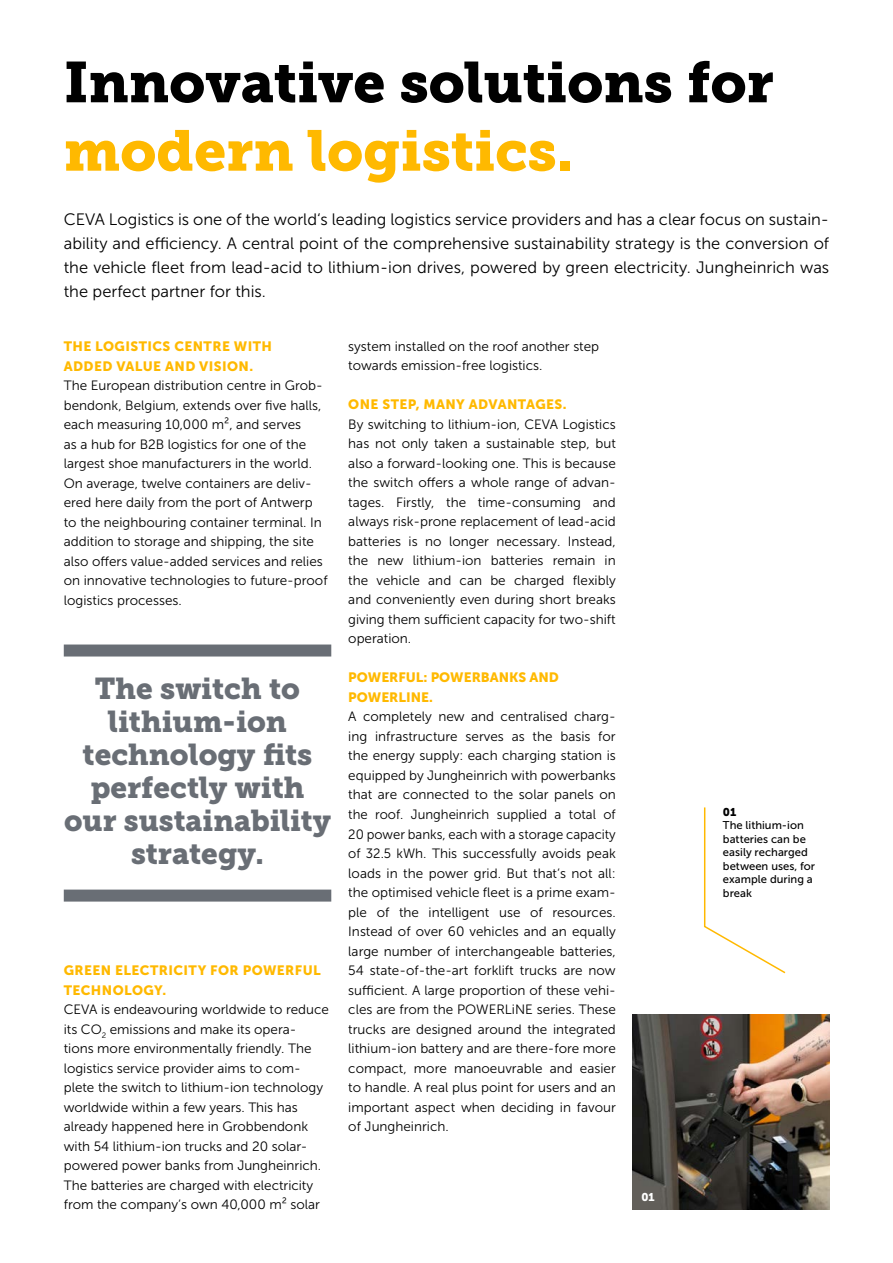
<style>
.page{position:relative;width:893px;height:1263px;background:#fff}
.page>*{position:absolute;margin:0;border:0;box-sizing:border-box;transform-origin:0 0}
.t1{font:57px "Museo JH Slab 900";color:#000}
.t2{font:57px "Museo JH Slab 900";color:#ffb900}
.t3{font:30px/33px "Museo JH Slab 900";color:#696e75;text-align:center}
.t4{font:16.5px/24px "Museo JH Sans 300";color:#000;text-align:justify}
.t5{font:13.5px/19.5px "Museo JH Sans 300";color:#000}
.t6{font:13.5px/19.5px "Museo JH Sans 900";letter-spacing:.03em;color:#ffb900}
.t7{font:13.5px/19.5px "Museo JH Sans 900";color:#ffb900}
.t8{font:11.25px/13.5px "Museo JH Sans 500";color:#000}
.t9{font:11.25px "Museo JH Slab 900";color:#fff}
.t10{font:11.25px "Museo JH Sans 900";color:#000}
</style>
<div class="page">
<img style="left:633px;top:1015px;width:196px;height:195px">
<svg style="left:704px;top:807px;width:82px;height:167px"></svg>
<div style="left:64px;top:644px;width:267px;height:12px;background:#696e75"></div>
<div style="left:64px;top:889px;width:267px;height:12px;background:#696e75"></div>
<h1 class="t1" style="left:64px;top:49px;width:711px">Innovative solutions for</h1>
<h1 class="t2" style="left:64px;top:118px;width:511px">modern logistics.</h1>
<p class="t4" style="left:64px;top:207px;width:767px">CEVA Logistics is one of the world‘s leading logistics service providers and has a clear focus on sustain&shy;ability and efficiency. A central point of the comprehensive sustainability strategy is the conversion of the vehicle fleet from lead-acid to lithium-ion drives, powered by green electricity. Jungheinrich was the perfect partner for this.</p>
<p class="t6" style="left:64px;top:336px;width:210px">THE LOGISTICS CENTRE WITH<br>ADDED VALUE AND VISION.</p>
<p class="t5" style="left:64px;top:376px;width:265px">The European distribution centre in Grob&shy;bendonk, Belgium, extends over five halls, each measuring 10,000 m², and serves<br>as a hub for B2B logistics for one of the largest shoe manufacturers in the world.<br>On average, twelve containers are deliv&shy;ered here daily from the port of Antwerp to the neighbouring container terminal. In addition to storage and shipping, the site also offers value-added services and relies on innovative technologies to future-proof logistics processes.</p>
<h2 class="t3" style="left:64px;top:672px;width:268px">The switch to lithium-ion technology fits perfectly with our sustainability strategy.</h2>
<p class="t6" style="left:64px;top:960px;width:259px">GREEN ELECTRICITY FOR POWERFUL<br>TECHNOLOGY.</p>
<p class="t5" style="left:64px;top:1000px;width:267px">CEVA is endeavouring worldwide to reduce its CO<sub>2</sub> emissions and make its opera&shy;tions more environmentally friendly. The logistics service provider aims to com&shy;plete the switch to lithium-ion technology worldwide within a few years. This has already happened here in Grobbendonk with 54 lithium-ion trucks and 20 solar&shy;powered power banks from Jungheinrich.<br>The batteries are charged with electricity from the company‘s own 40,000 m² solar</p>
<p class="t5" style="left:348px;top:337px;width:252px">system installed on the roof another step towards emission-free logistics.</p>
<p class="t6" style="left:348px;top:395px;width:220px">ONE STEP, MANY ADVANTAGES.</p>
<p class="t5" style="left:348px;top:415px;width:269px;text-align:justify">By switching to lithium-ion, CEVA Logistics has not only taken a sustainable step, but also a forward-looking one. This is because the switch offers a whole range of advan&shy;tages. Firstly, the time-consuming and always risk-prone replacement of lead-acid batteries is no longer necessary. Instead, the new lithium-ion batteries remain in the vehicle and can be charged flexibly and conveniently even during short breaks giving them sufficient capacity for two-shift operation.</p>
<p class="t7" style="left:348px;top:668px;width:212px">POWERFUL: POWERBANKS AND<br>POWERLINE.</p>
<p class="t5" style="left:348px;top:707px;width:269px;text-align:justify">A completely new and centralised charg&shy;ing infrastructure serves as the basis for the energy supply: each charging station is equipped by Jungheinrich with powerbanks that are connected to the solar panels on the roof. Jungheinrich supplied a total of 20 power banks, each with a storage capacity of 32.5 kWh. This successfully avoids peak loads in the power grid. But that‘s not all: the optimised vehicle fleet is a prime exam&shy;ple of the intelligent use of resources.<br>Instead of over 60 vehicles and an equally large number of interchangeable batteries, 54 state-of-the-art forklift trucks are now sufficient. A large proportion of these vehi&shy;cles are from the POWERLiNE series. These trucks are designed around the integrated lithium-ion battery and are there-fore more compact, more manoeuvrable and easier to handle. A real plus point for users and an important aspect when deciding in favour of Jungheinrich.</p>
<p class="t9" style="left:641px;top:1191px;width:15px">01</p>
<p class="t10" style="left:723px;top:805px;width:15px">01</p>
<p class="t8" style="left:723px;top:819px;width:94px">The lithium-ion batteries can be easily recharged between uses, for example during a break</p>
</div>
